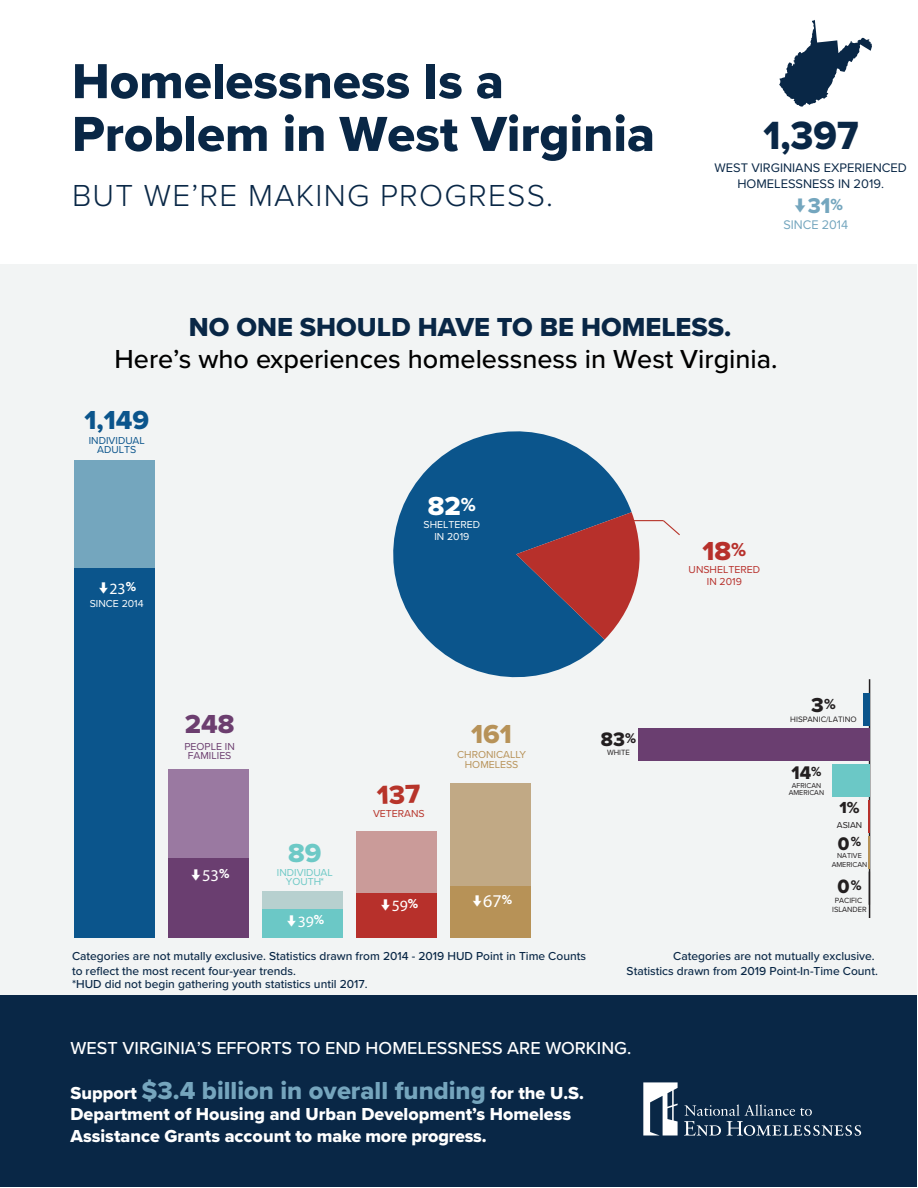
<style>
.page{position:relative;width:918px;height:1188px;background:#fff}
.page>*{position:absolute;margin:0;border:0;box-sizing:border-box;transform-origin:0 0}
.t1{font:51px/52.8px "Proxima Nova Extrabld";color:#092746}
.t2{font:40.8px "Proxima Nova Extrabld";color:#092746;scale:.93 1}
.t3{font:300 31.5px "Proxima Nova";letter-spacing:.04em;color:#092746}
.t4{font:500 27px "Proxima Nova";color:#000}
.t5{font:27px "Proxima Nova Extrabld";color:#092746}
.t6{font:27px "Proxima Nova Extrabld";color:#0b558c}
.t7{font:27px "Proxima Nova Extrabld";color:#6c3e6f}
.t8{font:27px "Proxima Nova Extrabld";color:#b79258}
.t9{font:27px "Proxima Nova Extrabld";color:#b7302b}
.t10{font:27px "Proxima Nova Extrabld";color:#fff}
.t11{font:27px "Proxima Nova Extrabld";color:#6dc9c6}
.t12{font:25.5px "Proxima Nova Extrabld";color:#75a5bd}
.t13{font:22.2px "Proxima Nova Extrabld";color:#74a6be}
.t14{font:21px "Proxima Nova Extrabld";color:#231f20}
.t15{font:20.25px "Proxima Nova Extrabld";color:#231f20}
.t16{font:20.1px "Proxima Nova Extrabld";color:#231f20}
.t17{font:18.9px "Proxima Nova Extrabld";color:#231f20}
.t18{font:18px/21.6px "Proxima Nova Extrabld";color:#fff}
.t19{font:500 18px "Proxima Nova";color:#fff}
.t20{font:18px "Myriad Pro";color:#fff}
.t21{font:16.65px "Proxima Nova Extrabld";color:#231f20}
.t22{font:16.5px "Myriad Pro";color:#fff}
.t23{font:15.75px "Myriad Pro";color:#fff}
.t24{font:12.9px/15.5px "Proxima Nova";color:#092746;text-align:center}
.t25{font:12.9px "Proxima Nova";color:#74a6be}
.t26{font:500 12px/14.4px "Proxima Nova";color:#092746}
.t27{font:10.5px/12.6px "Proxima Nova";color:#fff;text-align:center}
.t28{font:10.5px/9.6px "Proxima Nova";color:#b79258;text-align:center}
.t29{font:10.5px/12.6px "Proxima Nova";color:#b7302b;text-align:center}
.t30{font:10.5px/9.6px "Proxima Nova";color:#6c3e6f;text-align:center}
.t31{font:10.5px/9.6px "Proxima Nova";color:#6dc9c6;text-align:center}
.t32{font:10.5px/9.6px "Proxima Nova";color:#0b558c;text-align:center}
.t33{font:10.5px "Proxima Nova";color:#b7342a}
.t34{font:9px "Proxima Nova";color:#231f20}
.t35{font:8.1px "Proxima Nova";color:#231f20}
.t36{font:7.8px/9.3px "Proxima Nova";color:#231f20;text-align:center}
.t37{font:7.35px/6.8px "Proxima Nova";color:#231f20;text-align:center}
.s1{font-size:26.1px}
.s2{font-family:"Proxima Nova Extrabld";font-size:21px}
.s3{font-size:18px;color:#fff}
</style>
<div class="page">
<div style="left:1px;top:265px;width:916px;height:800px;background:#f2f4f4"></div>
<svg style="left:393px;top:431px;width:239px;height:247px;fill:#0b558c"></svg>
<svg style="left:516px;top:512px;width:132px;height:128px"></svg>
<div style="left:1px;top:995px;width:916px;height:192px;background:#092746"></div>
<hr style="left:869px;top:679px;width:1px;height:239px;background:#231f20">
<div style="left:869px;top:872px;width:1px;height:33px;background:#454647;border:1px solid #231f20"></div>
<hr style="left:868px;top:836px;width:2px;height:32px;background:#b79257">
<hr style="left:868px;top:800px;width:2px;height:33px;background:#b7302b">
<div style="left:832px;top:765px;width:38px;height:32px;background:#6bc8c6"></div>
<div style="left:639px;top:729px;width:231px;height:32px;background:#6a3e70"></div>
<div style="left:863px;top:693px;width:7px;height:32px;background:#0b558c"></div>
<div style="left:75px;top:460px;width:80px;height:109px;background:#74a6be"></div>
<div style="left:169px;top:769px;width:80px;height:89px;background:#9a79a1"></div>
<div style="left:262px;top:891px;width:81px;height:18px;background:#b7d0cf"></div>
<div style="left:356px;top:831px;width:80px;height:63px;background:#ca9b99"></div>
<div style="left:450px;top:783px;width:80px;height:103px;background:#c1a985"></div>
<div style="left:75px;top:569px;width:80px;height:369px;background:#0b558c"></div>
<div style="left:169px;top:858px;width:80px;height:80px;background:#6a3e70"></div>
<div style="left:262px;top:909px;width:81px;height:29px;background:#6bc8c6"></div>
<div style="left:356px;top:894px;width:80px;height:44px;background:#b7302b"></div>
<div style="left:450px;top:886px;width:80px;height:52px;background:#b79257"></div>
<svg style="left:643px;top:1082px;width:35px;height:54px"></svg>
<svg style="left:684px;top:1104px;width:177px;height:32px"></svg>
<hr style="left:633px;top:520px;width:30px;height:1px;background:#b7342a">
<svg style="left:662px;top:520px;width:18px;height:16px"></svg>
<svg style="left:779px;top:20px;width:93px;height:87px"></svg>
<h1 class="t1" style="left:72px;top:54px;width:585px">Homelessness Is a<br>Problem in West Virginia</h1>
<h3 class="t3" style="left:72px;top:172px;width:483px">BUT WE’RE MAKING PROGRESS.</h3>
<h2 class="t2" style="left:763px;top:105px;width:104px">1,397</h2>
<p class="t24" style="left:714px;top:161px;width:194px">WEST VIRGINIANS EXPERIENCED<br>HOMELESSNESS IN 2019.</p>
<h3 class="t13" style="left:793px;top:189px;width:52px"><span class="s1">↓</span>31<sup>%</sup></h3>
<p class="t25" style="left:783px;top:217px;width:66px">SINCE 2014</p>
<h3 class="t5" style="left:189px;top:307px;width:544px">NO ONE SHOULD HAVE TO BE HOMELESS.</h3>
<h3 class="t4" style="left:115px;top:343px;width:665px">Here’s who experiences homelessness in West Virginia.</h3>
<h3 class="t6" style="left:84px;top:400px;width:66px">1,149</h3>
<p class="t32" style="left:89px;top:436px;width:57px">INDIVIDUAL<br>ADULTS</p>
<h3 class="t23" style="left:97px;top:579px;width:40px"><span class="s2">↓</span>23<sup>%</sup></h3>
<p class="t27" style="left:90px;top:597px;width:55px">SINCE 2014</p>
<h3 class="t7" style="left:185px;top:704px;width:51px">248</h3>
<p class="t30" style="left:184px;top:742px;width:52px">PEOPLE IN<br>FAMILIES</p>
<h3 class="t22" style="left:190px;top:865px;width:41px"><span class="s2">↓</span>53<sup>%</sup></h3>
<h3 class="t10" style="left:428px;top:486px;width:50px">82<sup>%</sup></h3>
<p class="t27" style="left:424px;top:518px;width:58px">SHELTERED<br>IN 2019</p>
<h3 class="t11" style="left:288px;top:833px;width:35px">89</h3>
<p class="t31" style="left:277px;top:868px;width:57px">INDIVIDUAL<br>YOUTH*</p>
<h3 class="t23" style="left:286px;top:912px;width:40px"><span class="s2">↓</span>39<sup>%</sup></h3>
<p class="t33" style="left:373px;top:807px;width:53px">VETERANS</p>
<h3 class="t23" style="left:380px;top:896px;width:40px"><span class="s2">↓</span>59<sup>%</sup></h3>
<h3 class="t8" style="left:471px;top:714px;width:42px">161</h3>
<p class="t28" style="left:457px;top:750px;width:70px">CHRONICALLY<br>HOMELESS</p>
<h3 class="t20" style="left:471px;top:890px;width:43px"><span class="s2">↓</span>67<sup>%</sup></h3>
<h3 class="t15" style="left:601px;top:724px;width:37px">83<sup>%</sup></h3>
<p class="t36" style="left:607px;top:748px;width:24px">WHITE</p>
<h3 class="t9" style="left:702px;top:531px;width:45px">18<sup>%</sup></h3>
<p class="t29" style="left:689px;top:563px;width:73px">UNSHELTERED<br>IN 2019</p>
<h3 class="t14" style="left:811px;top:690px;width:26px">3<sup>%</sup></h3>
<p class="t35" style="left:790px;top:715px;width:68px">HISPANIC/LATINO</p>
<h3 class="t17" style="left:791px;top:759px;width:31px">14<sup>%</sup></h3>
<p class="t37" style="left:789px;top:783px;width:37px">AFRICAN<br>AMERICAN</p>
<h3 class="t21" style="left:839px;top:795px;width:22px">1%</h3>
<p class="t34" style="left:837px;top:820px;width:27px">ASIAN</p>
<h3 class="t17" style="left:838px;top:829px;width:25px">0<sup>%</sup></h3>
<p class="t37" style="left:832px;top:852px;width:37px;line-height:8.9px">NATIVE<br>AMERICAN</p>
<h3 class="t16" style="left:837px;top:872px;width:26px">0<sup>%</sup></h3>
<p class="t36" style="left:832px;top:895px;width:36px">PACIFIC<br>ISLANDER</p>
<p class="t26" style="left:72px;top:950px;width:516px">Categories are not mutally exclusive. Statistics drawn from 2014 - 2019 HUD Point in Time Counts to reflect the most recent four-year trends.</p>
<p class="t26" style="left:627px;top:950px;width:253px;text-align:right">Categories are not mutually exclusive.<br>Statistics drawn from 2019 Point-In-Time Count.</p>
<p class="t26" style="left:72px;top:977px;width:297px">*HUD did not begin gathering youth statistics until 2017.</p>
<h3 class="t19" style="left:71px;top:1038px;width:562px">WEST VIRGINIA’S EFFORTS TO END HOMELESSNESS ARE WORKING.</h3>
<h3 class="t12" style="left:71px;top:1071px;width:515px"><span class="s3">Support</span> $3.4 billion in overall funding <span class="s3">for the U.S.</span></h3>
<h3 class="t18" style="left:71px;top:1103px;width:502px">Department of Housing and Urban Development’s Homeless<br>Assistance Grants account to make more progress.</h3>
</div>
